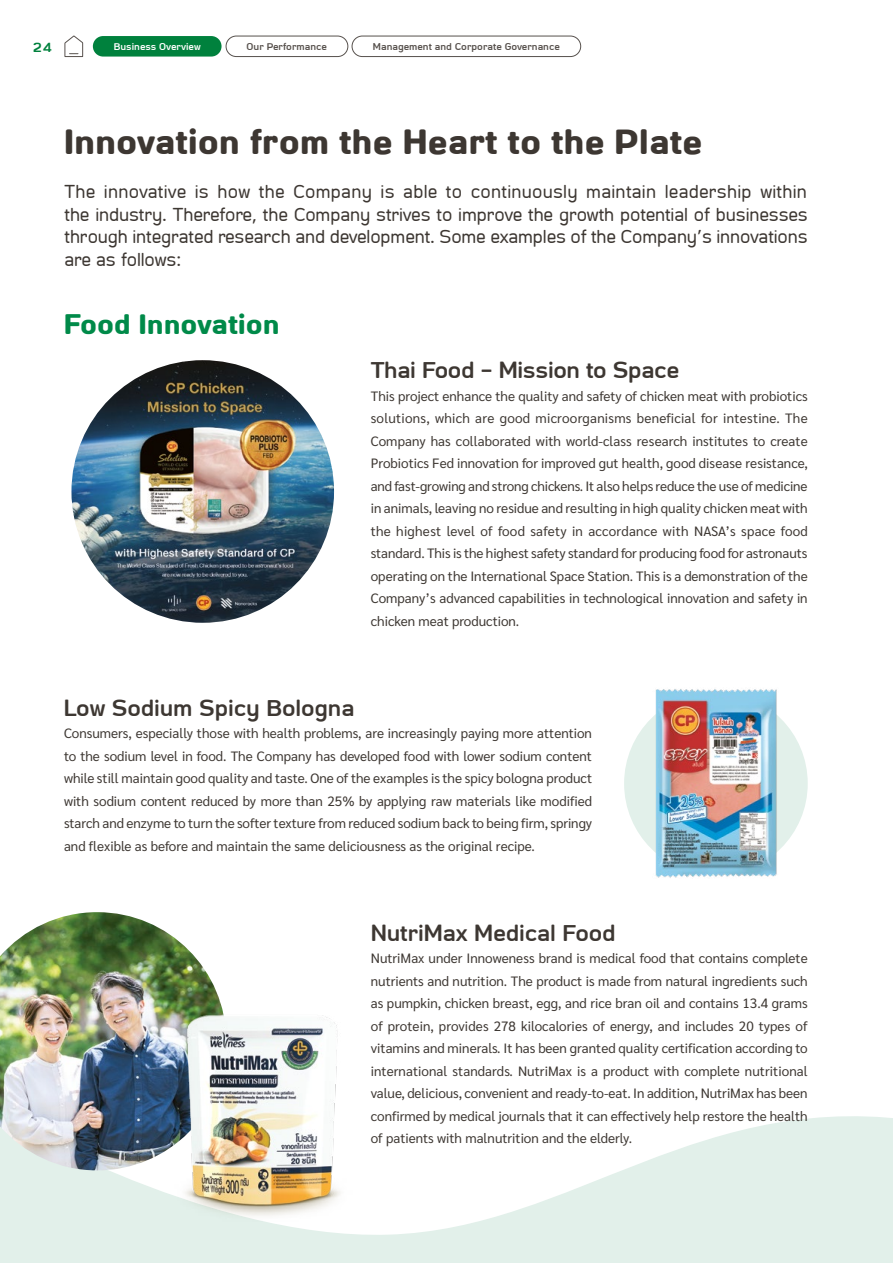
<style>
.page{position:relative;width:893px;height:1263px;background:#fff}
.page>*{position:absolute;margin:0;border:0;box-sizing:border-box;transform-origin:0 0}
.t1{font:700 45px "CPF Imm Sook";letter-spacing:-.005em;color:#3d3732}
.t2{font:700 36px "CPF Imm Sook";letter-spacing:-.005em;color:#008a49}
.t3{font:600 30px "CPF Imm Sook";letter-spacing:-.005em;color:#3d3732}
.t4{font:24px/22.5px "CPF Imm Sook";letter-spacing:-.005em;color:#3d3732;text-align:justify}
.t5{font:600 18px "CPF Imm Sook";color:#00813d}
.t6{font:13.5px/22.5px "Sarabun";color:#3d3732;text-align:justify}
.t7{font:600 12.75px "CPF Imm Sook";color:#57514d}
.t8{font:600 12.75px "CPF Imm Sook";color:#fff}
</style>
<div class="page">
<svg style="left:0;top:1116px;width:893px;height:147px;fill:#e2f0ea"></svg>
<img style="left:71px;top:360px;width:263px;height:263px;border-radius:131px">
<img style="left:0;top:912px;width:220px;height:258px">
<div style="left:624px;top:692px;width:184px;height:183px;background:#e2f0ea;border-radius:50%"></div>
<img style="left:169px;top:999px;width:201px;height:222px">
<img style="left:641px;top:689px;width:149px;height:189px">
<svg style="left:64px;top:35px;width:19px;height:22px"></svg>
<div style="left:93px;top:36px;width:129px;height:21px;background:#00813d;border-radius:10px"></div>
<div style="left:226px;top:36px;width:122px;height:21px;border:1px solid #57514d;border-radius:10px"></div>
<div style="left:352px;top:36px;width:229px;height:21px;border:1px solid #57514d;border-radius:10px"></div>
<h3 class="t5" style="left:33px;top:38px;width:21px">24</h3>
<p class="t8" style="left:114px;top:40px;width:88px">Business Overview</p>
<p class="t7" style="left:247px;top:40px;width:82px">Our Performance</p>
<p class="t7" style="left:373px;top:40px;width:188px">Management and Corporate Governance</p>
<h1 class="t1" style="left:64px;top:118px;width:640px">Innovation from the Heart to the Plate</h1>
<p class="t4" style="left:65px;top:181px;width:745px">The innovative is how the Company is able to continuously maintain leadership within the industry. Therefore, the Company strives to improve the growth potential of businesses through integrated research and development. Some examples of the Company’s innovations are as follows:</p>
<h2 class="t2" style="left:64px;top:305px;width:217px">Food Innovation</h2>
<h3 class="t3" style="left:371px;top:354px;width:310px">Thai Food - Mission to Space</h3>
<p class="t6" style="left:371px;top:385px;width:439px">This project enhance the quality and safety of chicken meat with probiotics solutions, which are good microorganisms beneficial for intestine. The Company has collaborated with world-class research institutes to create Probiotics Fed innovation for improved gut health, good disease resistance, and fast-growing and strong chickens. It also helps reduce the use of medicine in animals, leaving no residue and resulting in high quality chicken meat with the highest level of food safety in accordance with NASA’s space food standard. This is the highest safety standard for producing food for astronauts operating on the International Space Station. This is a demonstration of the Company’s advanced capabilities in technological innovation and safety in chicken meat production.</p>
<h3 class="t3" style="left:64px;top:691px;width:292px">Low Sodium Spicy Bologna</h3>
<p class="t6" style="left:64px;top:722px;width:530px">Consumers, especially those with health problems, are increasingly paying more attention to the sodium level in food. The Company has developed food with lower sodium content while still maintain good quality and taste. One of the examples is the spicy bologna product with sodium content reduced by more than 25% by applying raw materials like modified starch and enzyme to turn the softer texture from reduced sodium back to being firm, springy and flexible as before and maintain the same deliciousness as the original recipe.</p>
<h3 class="t3" style="left:371px;top:916px;width:246px">NutriMax Medical Food</h3>
<p class="t6" style="left:371px;top:947px;width:438px">NutriMax under Innoweness brand is medical food that contains complete nutrients and nutrition. The product is made from natural ingredients such as pumpkin, chicken breast, egg, and rice bran oil and contains 13.4 grams of protein, provides 278 kilocalories of energy, and includes 20 types of vitamins and minerals. It has been granted quality certification according to international standards. NutriMax is a product with complete nutritional value, delicious, convenient and ready-to-eat. In addition, NutriMax has been confirmed by medical journals that it can effectively help restore the health of patients with malnutrition and the elderly.</p>
</div>
